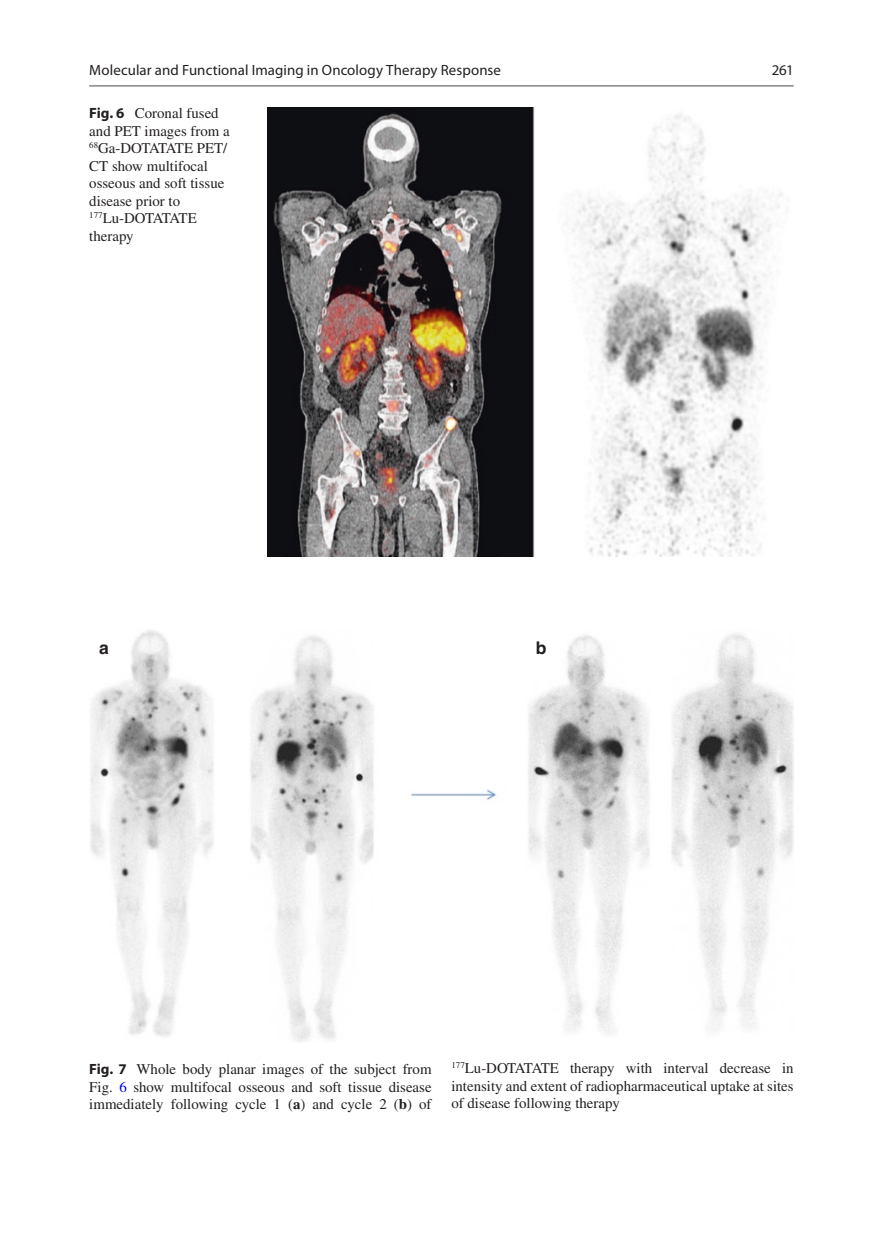
<style>
.page{position:relative;width:883px;height:1260px;background:#fff}
.page>*{position:absolute;margin:0;border:0;box-sizing:border-box;transform-origin:0 0}
.t1{font:700 17.5px "Tpnnhv Helvetica";color:#231f20}
.t2{font:14.88px/17.5px "Bnbkst Times LT Std";color:#231f20;text-align:justify}
.t3{font:14.88px "Kqmgys Myriad Pro";letter-spacing:.01em;color:#231f20}
.t4{font:14.88px "Jdxscx Myriad Pro";color:#231f20}
.s1{font-family:"Rcvvxf Myriad Pro";font-weight:700}
.s2{color:#0000fa}
.s3{font-family:"Jbnbbl Times LT Std";font-weight:700}
</style>
<div class="page">
<img style="left:268px;top:107px;width:515px;height:449px">
<img style="left:90px;top:630px;width:704px;height:411px">
<hr style="left:89px;top:85px;width:705px;height:2px;background:#939598">
<p class="t3" style="left:89px;top:61px;width:413px">Molecular and Functional Imaging in Oncology Therapy Response</p>
<p class="t2" style="left:89px;top:104px;width:142px;text-align:left"><span class="s1">Fig. 6</span> Coronal fused and PET images from a<br><sup>68</sup>Ga-DOTATATE PET/<br>CT show multifocal osseous and soft tissue disease prior to<br><sup>177</sup>Lu-DOTATATE therapy</p>
<p class="t1" style="left:99px;top:637px;width:11px">a</p>
<p class="t1" style="left:536px;top:637px;width:12px">b</p>
<p class="t4" style="left:772px;top:61px;width:23px">261</p>
<p class="t2" style="left:89px;top:1060px;width:344px"><span class="s1">Fig. 7</span> Whole body planar images of the subject from Fig. <span class="s2">6</span> show multifocal osseous and soft tissue disease immediately following cycle 1 (<span class="s3">a</span>) and cycle 2 (<span class="s3">b</span>) of</p>
<p class="t2" style="left:451px;top:1059px;width:344px"><sup>177</sup>Lu-DOTATATE therapy with interval decrease in intensity and extent of radiopharmaceutical uptake at sites of disease following therapy</p>
</div>
